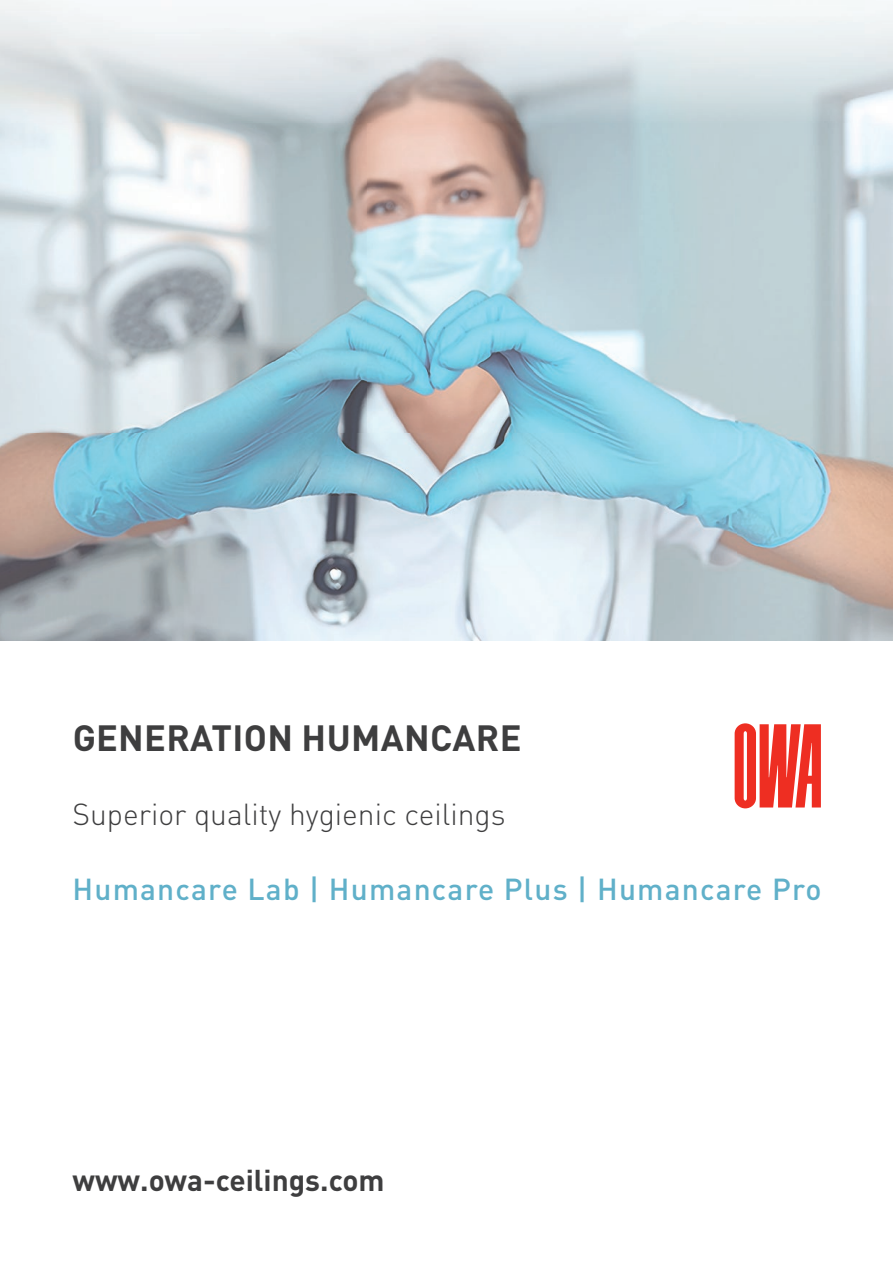
<style>
.page{position:relative;width:893px;height:1263px;background:#fff}
.page>*{position:absolute;margin:0;border:0;box-sizing:border-box;transform-origin:0 0}
.t1{font:700 36px "DIN Pro";letter-spacing:.01em;color:#3e3e3f}
.t2{font:500 30px "DIN Pro";letter-spacing:.04em;color:#60b0c9}
.t3{font:300 30px "DIN Pro";color:#3e3e3f}
.t4{font:700 29.7px "DIN Pro";color:#3e3e3f}
</style>
<div class="page">
<img style="left:0;top:0;width:893px;height:641px">
<svg style="left:0;top:0;width:1px;height:123px"></svg>
<svg style="left:735px;top:723px;width:86px;height:85px"></svg>
<p class="t1" style="left:73px;top:713px;width:450px">GENERATION HUMANCARE</p>
<p class="t3" style="left:72px;top:794px;width:435px">Superior quality hygienic ceilings</p>
<p class="t2" style="left:72px;top:868px;width:751px">Humancare Lab | Humancare Plus | Humancare Pro</p>
<p class="t4" style="left:72px;top:1160px;width:314px">www.owa-ceilings.com</p>
</div>
